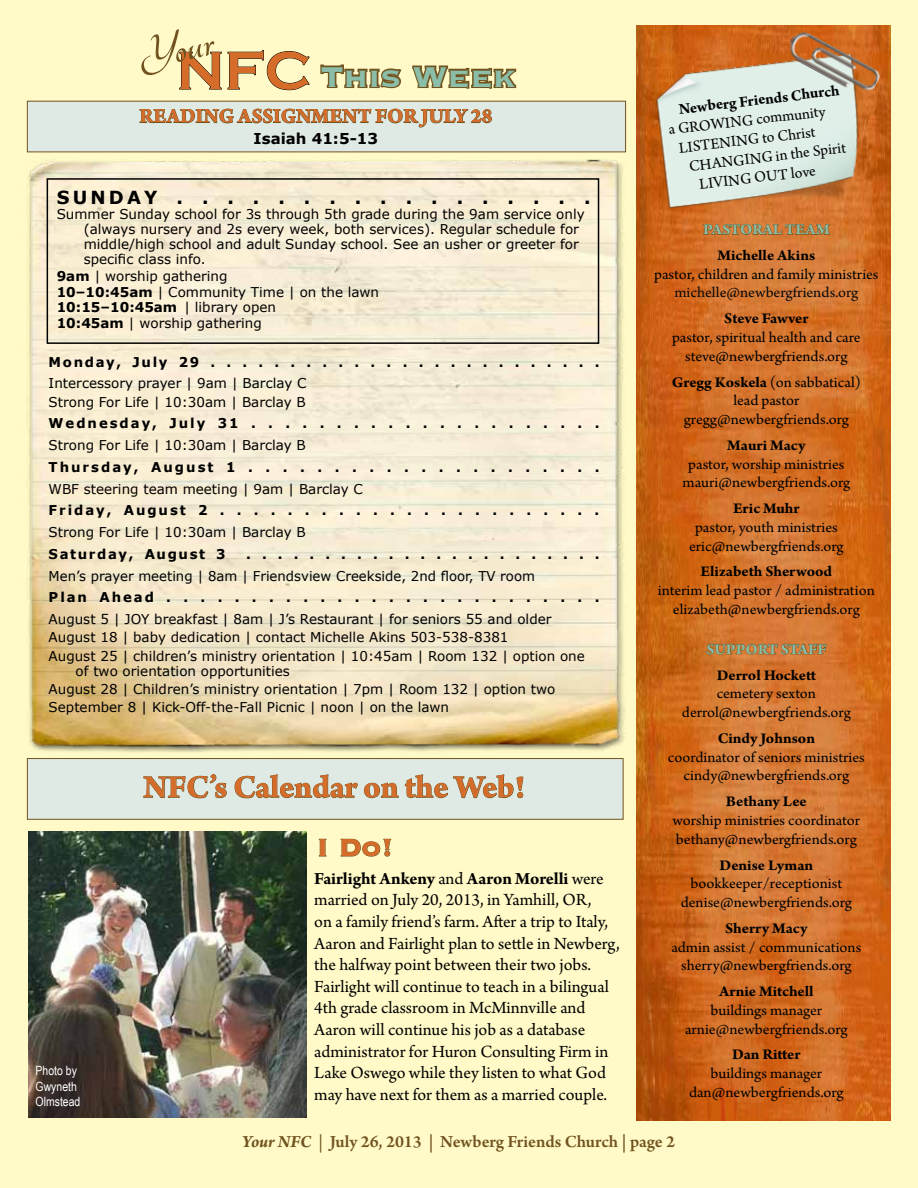
<style>
.page{position:relative;width:918px;height:1188px;background:#fffac7}
.page>*{position:absolute;margin:0;border:0;box-sizing:border-box;transform-origin:0 0}
.t1{font:700 49.95px "Tangerine";color:#715320}
.t2{font:700 37.2px "Copperplate";color:#8bbea8}
.t3{font:700 33.75px "Arno Pro";letter-spacing:-.005em;color:#d56c2a}
.t4{font:700 31.8px "Copperplate";color:#d56c2a}
.t5{font:700 21.3px "Arno Pro";color:#d56c2a}
.t6{font:18px/21.6px "Arno Pro";color:#000}
.t7{font:600 18px "Arno Pro";color:#715320}
.t8{font:700 18px "Verdana";letter-spacing:.18em;color:#000}
.t9{font:16.05px "Arno Pro";color:#000}
.t10{font:700 16.05px "Arno Pro";color:#000}
.t11{font:15.6px/18.8px "Arno Pro";color:#000;text-align:center;scale:1.04 1}
.t12{font:700 15.6px "Arno Pro";letter-spacing:-.005em;color:#000;scale:1.04 1}
.t13{font:15.6px "Arno Pro";color:#0a0a0b;scale:1.04 1}
.t14{font:700 15.6px "Arno Pro";color:#8bbea8;scale:1.04 1}
.t15{font:700 15px "Verdana";color:#000}
.t16{font:13.5px/18.3px "Verdana";color:#000}
.t17{font:700 13.5px "Verdana";letter-spacing:.145em;color:#000}
.t18{font:700 13.5px "Verdana";letter-spacing:.125em;color:#000}
.t19{font:700 13.5px "Verdana";color:#000}
.t20{font:12.75px/15.3px "Arial Narrow";color:#fff}
.s1{font-family:"Copperplate Gothic";font-size:55.35px;color:#d56c2a}
.s2{font-weight:700}
.s3{font-weight:400}
.s4{font-weight:700;font-style:italic}
</style>
<div class="page">
<div style="left:27px;top:758px;width:596px;height:62px;background:#dfeae4;border:1px solid #715320"></div>
<img style="left:28px;top:159px;width:597px;height:593px">
<img style="left:636px;top:25px;width:255px;height:1095px">
<svg style="left:703px;top:219px;width:127px;height:35px"></svg>
<svg style="left:706px;top:637px;width:121px;height:31px"></svg>
<img style="left:649px;top:53px;width:227px;height:166px">
<img style="left:783px;top:27px;width:99px;height:72px">
<svg style="left:143px;top:774px;width:84px;height:25px"></svg>
<svg style="left:234px;top:758px;width:124px;height:41px"></svg>
<svg style="left:364px;top:774px;width:160px;height:25px"></svg>
<div style="left:27px;top:101px;width:599px;height:51px;background:#dfeae4;border:1px solid #715320"></div>
<svg style="left:139px;top:50px;width:379px;height:78px"></svg>
<div style="left:47px;top:178px;width:552px;height:166px;border:2px solid #000"></div>
<svg style="left:319px;top:839px;width:8px;height:18px"></svg>
<svg style="left:340px;top:838px;width:51px;height:19px"></svg>
<img style="left:28px;top:832px;width:279px;height:286px">
<h1 class="t1" style="left:133px;top:34px;width:77px;rotate:-13deg">Your</h1>
<h2 class="t2" style="left:176px;top:53px;width:341px"><span class="s1">NFC</span> This Week</h2>
<h3 class="t5" style="left:139px;top:104px;width:355px">READING ASSIGNMENT FOR JULY 28</h3>
<p class="t15" style="left:254px;top:129px;width:126px">Isaiah 41:5-13</p>
<h3 class="t8" style="left:57px;top:186px;width:535px">SUNDAY.................</h3>
<p class="t16" style="left:57px;top:205px;width:529px">Summer Sunday school for 3s through 5th grade during the 9am service only</p>
<p class="t16" style="left:84px;top:220px;width:497px">(always nursery and 2s every week, both services). Regular schedule for</p>
<p class="t16" style="left:84px;top:235px;width:497px">middle/high school and adult Sunday school. See an usher or greeter for</p>
<p class="t16" style="left:84px;top:250px;width:124px">specific class info.</p>
<p class="t16" style="left:57px;top:266px;width:172px"><span class="s2">9am</span> | worship gathering</p>
<p class="t16" style="left:57px;top:282px;width:324px"><span class="s2">10–10:45am</span> | Community Time | on the lawn</p>
<p class="t19" style="left:57px;top:298px;width:221px">10:15–10:45am <span class="s3">| library open</span></p>
<p class="t16" style="left:57px;top:313px;width:207px"><span class="s2">10:45am</span> | worship gathering</p>
<p class="t18" style="left:49px;top:353px;width:552px">Monday,July29.........................</p>
<p class="t16" style="left:49px;top:374px;width:259px">Intercessory prayer | 9am | Barclay C<br>Strong For Life | 10:30am | Barclay B</p>
<p class="t17" style="left:49px;top:415px;width:552px">Wednesday,July31.....................</p>
<p class="t16" style="left:49px;top:436px;width:259px">Strong For Life | 10:30am | Barclay B</p>
<p class="t17" style="left:49px;top:458px;width:552px">Thursday,August1.....................</p>
<p class="t16" style="left:49px;top:479px;width:316px">WBF steering team meeting | 9am | Barclay C</p>
<p class="t17" style="left:49px;top:502px;width:552px">Friday,August2.......................</p>
<p class="t16" style="left:49px;top:523px;width:259px">Strong For Life | 10:30am | Barclay B</p>
<p class="t18" style="left:49px;top:545px;width:179px">Saturday, August 3</p>
<p class="t17" style="left:246px;top:545px;width:355px">.......................</p>
<p class="t16" style="left:49px;top:566px;width:488px">Men’s prayer meeting | 8am | Friendsview Creekside, 2nd floor, TV room</p>
<p class="t17" style="left:49px;top:589px;width:552px">PlanAhead..........................</p>
<p class="t16" style="left:49px;top:610px;width:538px">August 5 | JOY breakfast | 8am | J’s Restaurant | for seniors 55 and older<br>August 18 | baby dedication | contact Michelle Akins 503-538-8381<br>August 25 | children’s ministry orientation | 10:45am | Room 132 | option one</p>
<p class="t16" style="left:49px;top:661px;width:508px;text-indent:27px">of two orientation opportunities<br>August 28 | Children’s ministry orientation | 7pm | Room 132 | option two<br>September 8 | Kick-Off-the-Fall Picnic | noon | on the lawn</p>
<p class="t20" style="left:36px;top:1063px;width:46px">Photo by<br>Gwyneth<br>Olmstead</p>
<h3 class="t3" style="left:143px;top:768px;width:383px">NFC’s Calendar on the Web!</h3>
<h3 class="t4" style="left:316px;top:827px;width:79px">I Do!</h3>
<p class="t6" style="left:314px;top:869px;width:307px"><span class="s2">Fairlight Ankeny</span> and <span class="s2">Aaron Morelli</span> were married on July 20, 2013, in Yamhill, OR,<br>on a family friend’s farm. After a trip to Italy, Aaron and Fairlight plan to settle in Newberg, the halfway point between their two jobs.<br>Fairlight will continue to teach in a bilingual 4th grade classroom in McMinnville and Aaron will continue his job as a database administrator for Huron Consulting Firm in Lake Oswego while they listen to what God may have next for them as a married couple.</p>
<p class="t10" style="left:678px;top:100px;width:163px;rotate:-7deg">Newberg Friends Church</p>
<p class="t9" style="left:668px;top:121px;width:159px;rotate:-7deg">a GROWING community</p>
<p class="t9" style="left:678px;top:139px;width:139px;rotate:-7deg">LISTENING to Christ</p>
<p class="t9" style="left:688px;top:157px;width:159px;rotate:-7deg">CHANGING in the Spirit</p>
<p class="t9" style="left:698px;top:175px;width:119px;rotate:-7deg">LIVING OUT love</p>
<p class="t14" style="left:703px;top:220px;width:123px">PASTORAL TEAM</p>
<p class="t12" style="left:718px;top:246px;width:96px">Michelle Akins</p>
<p class="t11" style="left:654px;top:266px;width:217px">pastor, children and family ministries</p>
<p class="t13" style="left:674px;top:284px;width:178px">michelle@newbergfriends.org</p>
<p class="t12" style="left:724px;top:310px;width:83px">Steve Fawver</p>
<p class="t11" style="left:672px;top:329px;width:183px">pastor, spiritual health and care steve@newbergfriends.org</p>
<p class="t11" style="left:672px;top:373px;width:183px"><span class="s2">Gregg Koskela</span> (on sabbatical) lead pastor gregg@newbergfriends.org</p>
<p class="t12" style="left:727px;top:436px;width:77px">Mauri Macy</p>
<p class="t11" style="left:683px;top:455px;width:163px">pastor, worship ministries mauri@newbergfriends.org</p>
<p class="t12" style="left:733px;top:499px;width:66px">Eric Muhr</p>
<p class="t11" style="left:689px;top:519px;width:150px">pastor, youth ministries eric@newbergfriends.org</p>
<p class="t12" style="left:701px;top:563px;width:128px">Elizabeth Sherwood</p>
<p class="t11" style="left:658px;top:582px;width:210px">interim lead pastor / administration elizabeth@newbergfriends.org</p>
<p class="t14" style="left:706px;top:640px;width:117px">SUPPORT STAFF</p>
<p class="t12" style="left:717px;top:666px;width:97px">Derrol Hockett</p>
<p class="t11" style="left:682px;top:685px;width:164px">cemetery sexton derrol@newbergfriends.org</p>
<p class="t12" style="left:718px;top:729px;width:95px">Cindy Johnson</p>
<p class="t11" style="left:668px;top:748px;width:191px">coordinator of seniors ministries cindy@newbergfriends.org</p>
<p class="t12" style="left:726px;top:792px;width:79px">Bethany Lee</p>
<p class="t11" style="left:673px;top:812px;width:182px;text-align:left">worship ministries coordinator bethany@newbergfriends.org</p>
<p class="t12" style="left:720px;top:856px;width:91px">Denise Lyman</p>
<p class="t11" style="left:681px;top:875px;width:166px">bookkeeper/receptionist denise@newbergfriends.org</p>
<p class="t12" style="left:725px;top:919px;width:81px">Sherry Macy</p>
<p class="t11" style="left:671px;top:938px;width:184px">admin assist / communications sherry@newbergfriends.org</p>
<p class="t12" style="left:719px;top:982px;width:92px">Arnie Mitchell</p>
<p class="t11" style="left:685px;top:1002px;width:158px">buildings manager arnie@newbergfriends.org</p>
<p class="t12" style="left:732px;top:1046px;width:67px">Dan Ritter</p>
<p class="t11" style="left:689px;top:1065px;width:150px">buildings manager dan@newbergfriends.org</p>
<h3 class="t7" style="left:242px;top:1131px;width:434px"><span class="s4">Your NFC</span> <span class="s3">|</span> July 26, 2013 | Newberg Friends Church | page 2</h3>
</div>
